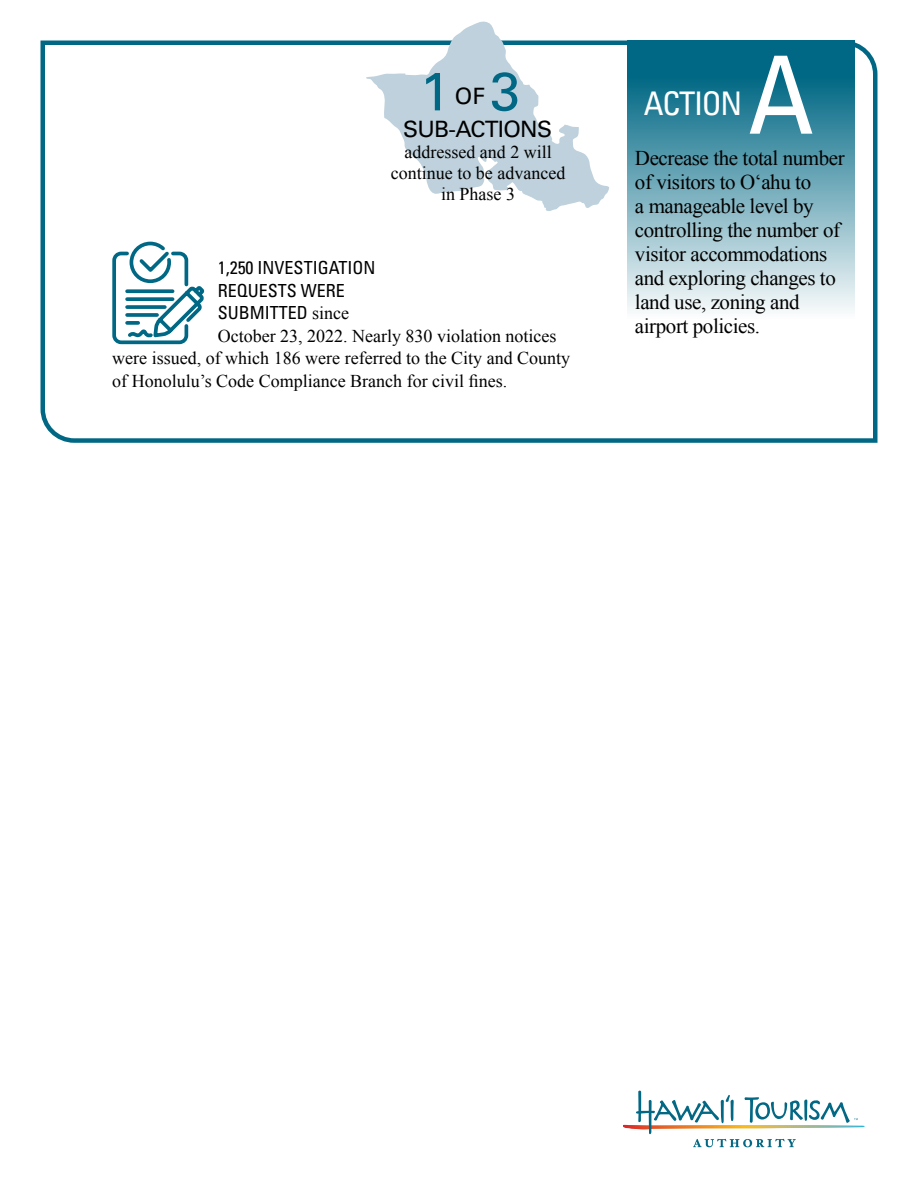
<style>
.page{position:relative;width:918px;height:1188px;background:#fff}
.page>*{position:absolute;margin:0;border:0;box-sizing:border-box;transform-origin:0 0}
.t1{font:condensed 108px "Univers LT Std";color:#fff}
.t2{font:54px "Univers LT Std";color:#006884}
.t3{font:condensed 32.55px "Univers LT Std";letter-spacing:-.04em;color:#fff}
.t4{font:22.5px "Univers LT Std";letter-spacing:-.03em;color:#000}
.t5{font:21px/24px "Times New Roman";letter-spacing:-.02em;color:#000}
.t6{font:18px/21px "Times New Roman";color:#000;text-align:center}
.t7{font:condensed 18px "Univers LT Std";color:#000}
.s1{font-family:"Times New Roman";font-stretch:normal}
</style>
<div class="page">
<svg style="left:40px;top:40px;width:838px;height:403px"></svg>
<svg style="left:366px;top:21px;width:243px;height:190px"></svg>
<svg style="left:110px;top:240px;width:98px;height:106px"></svg>
<svg style="left:623px;top:1091px;width:242px;height:56px"></svg>
<p class="t1" style="left:748px;top:27px;width:67px">A</p>
<p class="t2" style="left:490px;top:59px;width:32px">3</p>
<p class="t2" style="left:420px;top:59px;width:32px">1</p>
<p class="t4" style="left:455px;top:82px;width:32px">OF</p>
<p class="t3" style="left:644px;top:83px;width:100px">ACTION</p>
<p class="t4" style="left:403px;top:116px;width:151px">SUB-ACTIONS</p>
<p class="t6" style="left:404px;top:141px;width:149px">addressed and 2 will</p>
<p class="t5" style="left:635px;top:145px;width:211px">Decrease the total number of visitors to O‘ahu to<br>a manageable level by controlling the number of visitor accommodations and exploring changes to land use, zoning and airport policies.</p>
<p class="t6" style="left:391px;top:162px;width:176px">continue to be advanced in Phase 3</p>
<p class="t7" style="left:218px;top:257px;width:159px">1,250 INVESTIGATION</p>
<p class="t7" style="left:218px;top:279px;width:129px">REQUESTS WERE</p>
<p class="t7" style="left:218px;top:302px;width:133px">SUBMITTED <span class="s1">since</span></p>
<p class="t6" style="left:218px;top:325px;width:340px">October 23, 2022. Nearly 830 violation notices</p>
<p class="t6" style="left:112px;top:348px;width:459px">were issued, of which 186 were referred to the City and County</p>
<p class="t6" style="left:112px;top:370px;width:396px">of Honolulu’s Code Compliance Branch for civil fines.</p>
</div>
